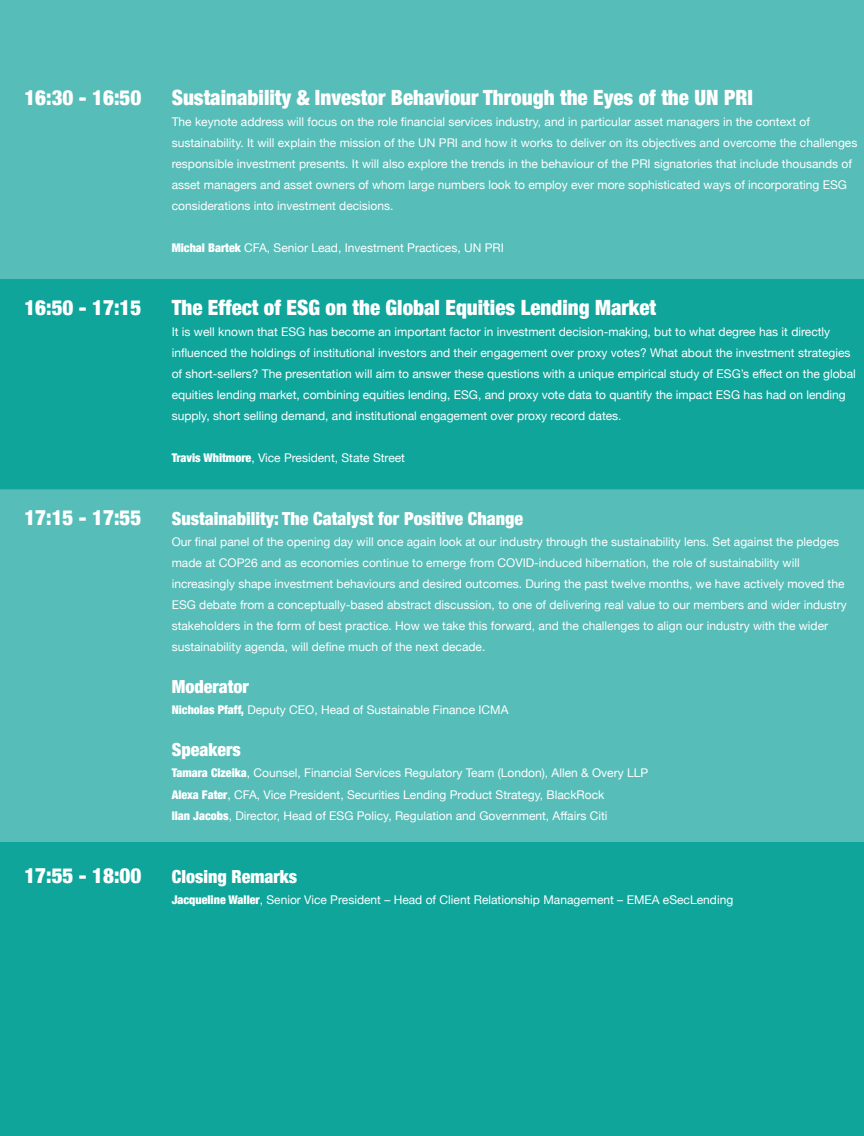
<style>
.page{position:relative;width:864px;height:1136px;background:#fff}
.page>*{position:absolute;margin:0;border:0;box-sizing:border-box;transform-origin:0 0}
.t1{font:900 condensed 21px "Helvetica Neue";color:#fff}
.t2{font:900 condensed 18px "Helvetica Neue";color:#fff}
.t3{font:12px/21px "Helvetica Neue";color:#fff}
.s1{font-weight:900;font-stretch:condensed}
</style>
<div class="page">
<div style="left:0;top:0;width:863px;height:1135px;background:#0fa59b"></div>
<div style="left:0;top:0;width:863px;height:279px;background:#56bdb8"></div>
<div style="left:0;top:489px;width:863px;height:353px;background:#56bdb8"></div>
<svg style="left:863px;top:730px;width:1px;height:203px"></svg>
<hr style="left:863px;top:0;width:1px;height:730px;background:#020203">
<h1 class="t1" style="left:24px;top:80px;width:118px">16:30 - 16:50</h1>
<h1 class="t1" style="left:172px;top:80px;width:582px">Sustainability &amp; Investor Behaviour Through the Eyes of the UN PRI</h1>
<p class="t3" style="left:172px;top:112px;width:686px">The keynote address will focus on the role financial services industry, and in particular asset managers in the context of sustainability. It will explain the mission of the UN PRI and how it works to deliver on its objectives and overcome the challenges responsible investment presents. It will also explore the trends in the behaviour of the PRI signatories that include thousands of asset managers and asset owners of whom large numbers look to employ ever more sophisticated ways of incorporating ESG considerations into investment decisions.</p>
<p class="t3" style="left:172px;top:238px;width:333px"><span class="s1">Michal Bartek</span> CFA, Senior Lead, Investment Practices, UN PRI</p>
<h1 class="t1" style="left:24px;top:290px;width:118px">16:50 - 17:15</h1>
<h1 class="t1" style="left:172px;top:290px;width:486px">The Effect of ESG on the Global Equities Lending Market</h1>
<p class="t3" style="left:172px;top:322px;width:685px">It is well known that ESG has become an important factor in investment decision-making, but to what degree has it directly influenced the holdings of institutional investors and their engagement over proxy votes? What about the investment strategies of short-sellers? The presentation will aim to answer these questions with a unique empirical study of ESG’s effect on the global equities lending market, combining equities lending, ESG, and proxy vote data to quantify the impact ESG has had on lending supply, short selling demand, and institutional engagement over proxy record dates.</p>
<p class="t3" style="left:172px;top:448px;width:235px"><span class="s1">Travis Whitmore</span>, Vice President, State Street</p>
<h1 class="t1" style="left:24px;top:500px;width:118px">17:15 - 17:55</h1>
<h2 class="t2" style="left:172px;top:504px;width:353px">Sustainability: The Catalyst for Positive Change</h2>
<p class="t3" style="left:172px;top:532px;width:676px">Our final panel of the opening day will once again look at our industry through the sustainability lens. Set against the pledges made at COP26 and as economies continue to emerge from COVID-induced hibernation, the role of sustainability will increasingly shape investment behaviours and desired outcomes. During the past twelve months, we have actively moved the ESG debate from a conceptually-based abstract discussion, to one of delivering real value to our members and wider industry stakeholders in the form of best practice. How we take this forward, and the challenges to align our industry with the wider sustainability agenda, will define much of the next decade.</p>
<h2 class="t2" style="left:172px;top:672px;width:79px">Moderator</h2>
<p class="t3" style="left:172px;top:700px;width:338px"><span class="s1">Nicholas Pfaff,</span> Deputy CEO, Head of Sustainable Finance ICMA</p>
<h2 class="t2" style="left:172px;top:735px;width:71px">Speakers</h2>
<p class="t3" style="left:172px;top:763px;width:478px"><span class="s1">Tamara Cizeika</span>, Counsel, Financial Services Regulatory Team (London), Allen &amp; Overy LLP<br><span class="s1">Alexa Fater</span>, CFA, Vice President, Securities Lending Product Strategy, BlackRock<br><span class="s1">Ilan Jacobs</span>, Director, Head of ESG Policy, Regulation and Government, Affairs Citi</p>
<h1 class="t1" style="left:24px;top:857px;width:118px">17:55 - 18:00</h1>
<h2 class="t2" style="left:172px;top:861px;width:127px">Closing Remarks</h2>
<p class="t3" style="left:172px;top:889px;width:562px"><span class="s1">Jacqueline Waller</span>, Senior Vice President – Head of Client Relationship Management – EMEA eSecLending</p>
</div>
